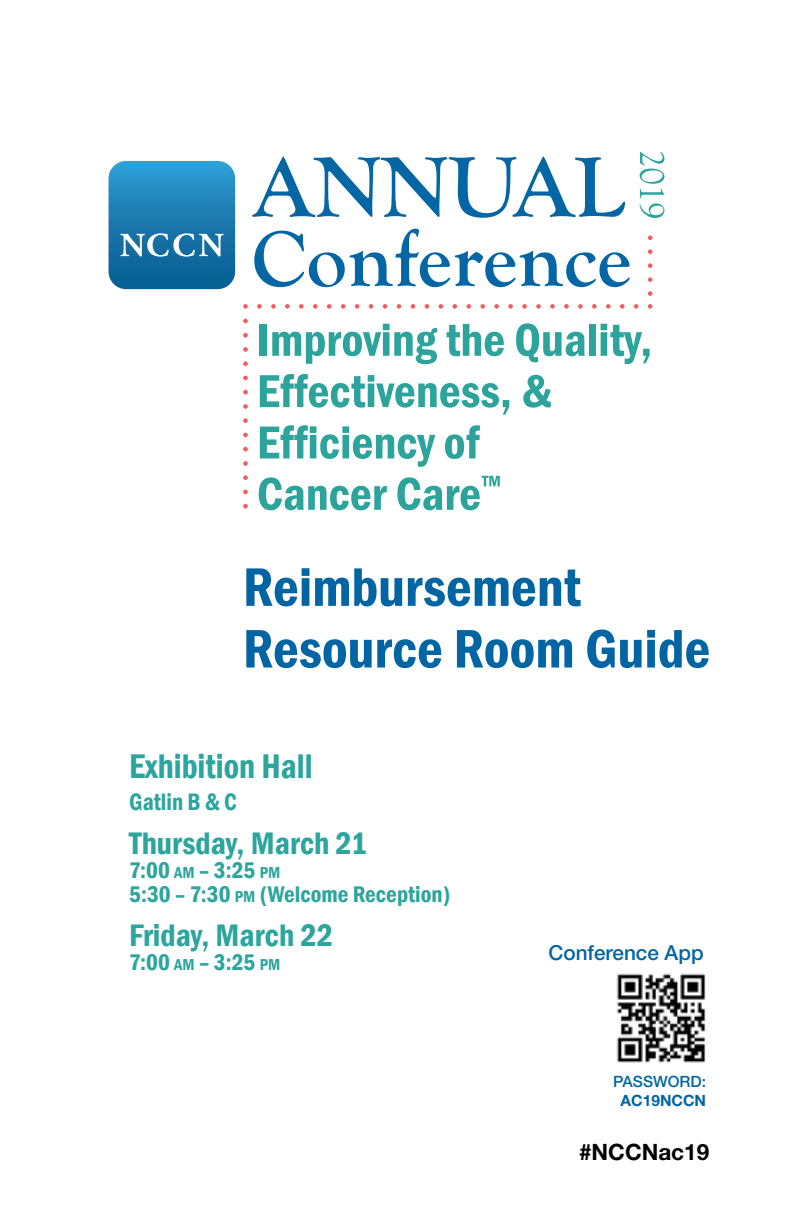
<style>
.page{position:relative;width:792px;height:1224px;background:#fff}
.page>*{position:absolute;margin:0;border:0;box-sizing:border-box;transform-origin:0 0}
.t1{font:600 condensed 56.2px/61.6px "Franklin Gothic";color:#0165a3}
.t2{font:600 condensed 35.2px "Franklin Gothic";color:#2ba59d;scale:.95 1}
.t3{font:600 condensed 32px "Franklin Gothic";color:#2ba59d}
.t4{font:600 condensed 24.4px "Franklin Gothic";color:#2ba59d;scale:.95 1}
.t5{font:600 condensed 23.2px/24px "Franklin Gothic";color:#2ba59d}
.t6{font:700 22.6px "Helvetica Neue LT Std";color:#000}
.t7{font:500 20.6px "Helvetica Neue LT Std";color:#0165a3}
.t8{font:500 15.6px "Helvetica Neue LT Std";color:#0165a3}
.t9{font:700 15.6px "Helvetica Neue LT Std";color:#0165a3}
.s1{font-size:16.4px}
</style>
<div class="page">
<div style="left:107px;top:159px;width:130px;height:132px;border:1px solid #fff;border-radius:18px"></div>
<svg style="left:108px;top:160px;width:128px;height:130px;background:#2f87b7"></svg>
<svg style="left:254px;top:229px;width:376px;height:58px"></svg>
<svg style="left:252px;top:157px;width:373px;height:61px"></svg>
<svg style="left:243px;top:319px;width:5px;height:4px"></svg>
<svg style="left:243px;top:333px;width:5px;height:5px"></svg>
<svg style="left:243px;top:347px;width:5px;height:5px"></svg>
<svg style="left:243px;top:361px;width:5px;height:5px"></svg>
<svg style="left:243px;top:376px;width:5px;height:4px"></svg>
<svg style="left:243px;top:390px;width:5px;height:5px"></svg>
<svg style="left:243px;top:404px;width:5px;height:5px"></svg>
<svg style="left:243px;top:418px;width:5px;height:5px"></svg>
<svg style="left:243px;top:433px;width:5px;height:4px"></svg>
<svg style="left:243px;top:447px;width:5px;height:5px"></svg>
<svg style="left:243px;top:461px;width:5px;height:5px"></svg>
<svg style="left:243px;top:475px;width:5px;height:5px"></svg>
<svg style="left:243px;top:490px;width:5px;height:4px"></svg>
<svg style="left:243px;top:504px;width:5px;height:5px"></svg>
<svg style="left:243px;top:304px;width:5px;height:5px"></svg>
<svg style="left:257px;top:304px;width:5px;height:5px"></svg>
<svg style="left:271px;top:304px;width:5px;height:5px"></svg>
<svg style="left:285px;top:304px;width:5px;height:5px"></svg>
<svg style="left:299px;top:304px;width:5px;height:5px"></svg>
<svg style="left:313px;top:304px;width:5px;height:5px"></svg>
<svg style="left:327px;top:304px;width:5px;height:5px"></svg>
<svg style="left:341px;top:304px;width:4px;height:5px"></svg>
<svg style="left:355px;top:304px;width:4px;height:5px"></svg>
<svg style="left:369px;top:304px;width:4px;height:5px"></svg>
<svg style="left:383px;top:304px;width:4px;height:5px"></svg>
<svg style="left:397px;top:304px;width:4px;height:5px"></svg>
<svg style="left:411px;top:304px;width:4px;height:5px"></svg>
<svg style="left:425px;top:304px;width:4px;height:5px"></svg>
<svg style="left:439px;top:304px;width:4px;height:5px"></svg>
<svg style="left:453px;top:304px;width:4px;height:5px"></svg>
<svg style="left:466px;top:304px;width:5px;height:5px"></svg>
<svg style="left:480px;top:304px;width:5px;height:5px"></svg>
<svg style="left:494px;top:304px;width:5px;height:5px"></svg>
<svg style="left:508px;top:304px;width:5px;height:5px"></svg>
<svg style="left:522px;top:304px;width:5px;height:5px"></svg>
<svg style="left:536px;top:304px;width:5px;height:5px"></svg>
<svg style="left:550px;top:304px;width:5px;height:5px"></svg>
<svg style="left:564px;top:304px;width:5px;height:5px"></svg>
<svg style="left:578px;top:304px;width:5px;height:5px"></svg>
<svg style="left:592px;top:304px;width:5px;height:5px"></svg>
<svg style="left:606px;top:304px;width:5px;height:5px"></svg>
<svg style="left:620px;top:304px;width:5px;height:5px"></svg>
<svg style="left:634px;top:304px;width:5px;height:5px"></svg>
<svg style="left:648px;top:304px;width:4px;height:5px"></svg>
<svg style="left:640px;top:152px;width:24px;height:66px"></svg>
<svg style="left:648px;top:235px;width:5px;height:5px"></svg>
<svg style="left:648px;top:249px;width:5px;height:5px"></svg>
<svg style="left:648px;top:263px;width:5px;height:5px"></svg>
<svg style="left:648px;top:277px;width:5px;height:5px"></svg>
<svg style="left:648px;top:291px;width:5px;height:5px"></svg>
<div style="left:260px;top:324px;width:7px;height:32px;background:#2ca49b"></div>
<svg style="left:272px;top:324px;width:165px;height:40px"></svg>
<svg style="left:447px;top:324px;width:57px;height:32px"></svg>
<svg style="left:516px;top:323px;width:69px;height:39px"></svg>
<div style="left:589px;top:324px;width:7px;height:32px;background:#2ca49b"></div>
<svg style="left:601px;top:324px;width:49px;height:40px"></svg>
<svg style="left:260px;top:374px;width:249px;height:41px"></svg>
<svg style="left:523px;top:375px;width:28px;height:33px"></svg>
<svg style="left:260px;top:425px;width:175px;height:42px"></svg>
<svg style="left:445px;top:425px;width:35px;height:34px"></svg>
<svg style="left:259px;top:477px;width:128px;height:33px"></svg>
<svg style="left:397px;top:476px;width:103px;height:34px"></svg>
<img style="left:616px;top:973px;width:90px;height:90px">
<h1 class="t1" style="left:243px;top:556px;width:469px">Reimbursement<br>Resource Room Guide</h1>
<h2 class="t2" style="left:129px;top:743px;width:195px">Exhibition Hall</h2>
<p class="t4" style="left:129px;top:786px;width:115px">Gatlin B &amp; C</p>
<h3 class="t3" style="left:129px;top:822px;width:239px">Thursday, March 21</h3>
<p class="t5" style="left:129px;top:858px;width:323px">7:00 <span class="s1">AM</span> – 3:25 <span class="s1">PM<br></span>5:30 – 7:30 <span class="s1">PM</span> (Welcome Reception)</p>
<h3 class="t3" style="left:129px;top:914px;width:205px">Friday, March 22</h3>
<p class="t5" style="left:129px;top:950px;width:153px">7:00 <span class="s1">AM</span> – 3:25 <span class="s1">PM</span></p>
<p class="t7" style="left:548px;top:941px;width:157px">Conference App</p>
<p class="t8" style="left:613px;top:1072px;width:94px">PASSWORD:</p>
<p class="t9" style="left:621px;top:1091px;width:87px">AC19NCCN</p>
<p class="t6" style="left:579px;top:1137px;width:132px">#NCCNac19</p>
</div>
